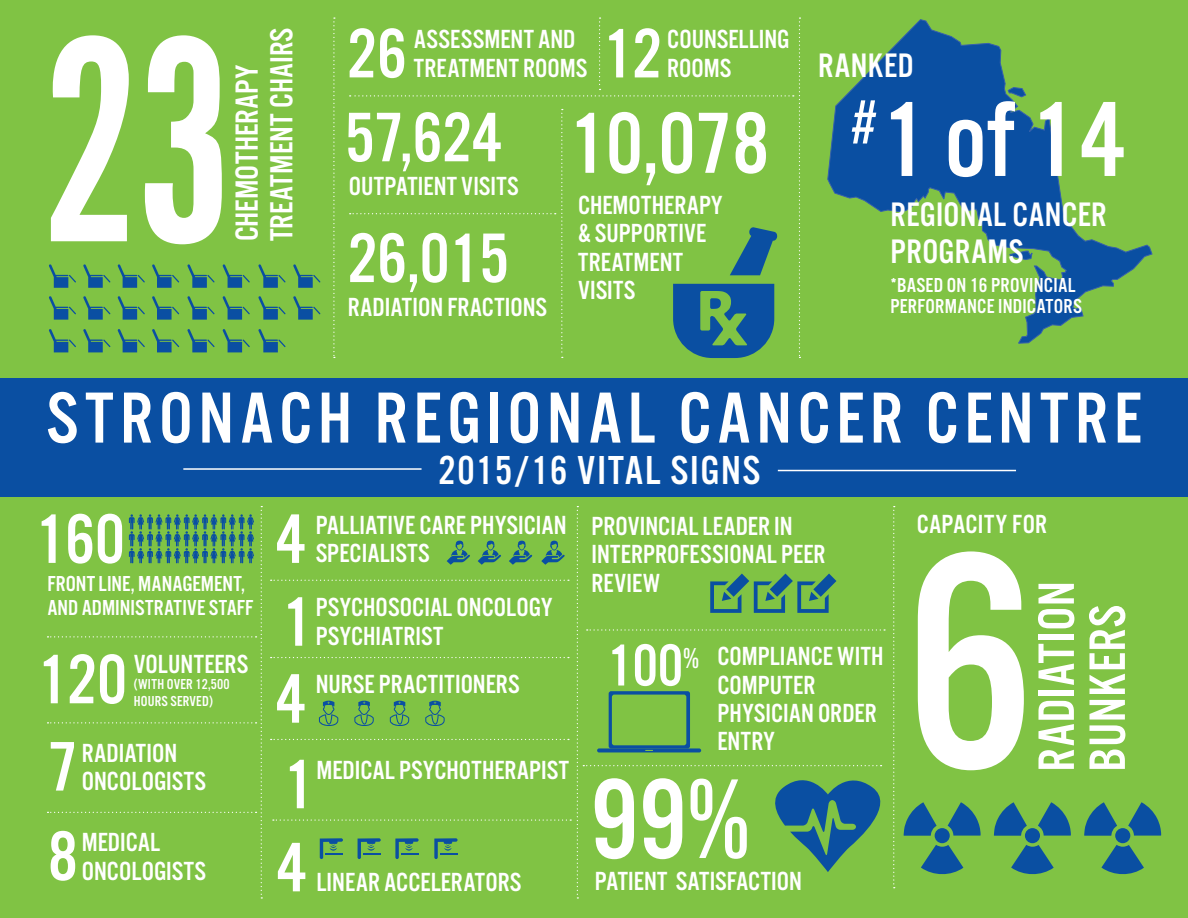
<style>
.page{position:relative;width:1188px;height:918px;background:#80c344}
.page>*{position:absolute;margin:0;border:0;box-sizing:border-box;transform-origin:0 0}
.t1{font:318.6px "Alternate Got No 3 D";color:#fff}
.t2{font:304.2px "Alternate Got No 1 D";color:#fff}
.t3{font:117.9px "Alternate Got No 3 D";color:#fff}
.t4{font:111px "Alternate Got No 3 D";color:#fff}
.t5{font:90px "Alternate Got No 3 D";color:#fff}
.t6{font:75px "Alternate Got No 3 D";letter-spacing:.075em;color:#fff}
.t7{font:72.75px "Alternate Got No 3 D";color:#fff}
.t8{font:61.5px "Alternate Got No 3 D";color:#fff}
.t9{font:53.1px "Alternate Got No 3 D";letter-spacing:.01em;color:#fff}
.t10{font:42px "Alternate Got No 3 D";letter-spacing:.04em;color:#fff}
.t11{font:35.25px/36.9px "Alternate Got No 3 D";letter-spacing:.01em;color:#fff}
.t12{font:33.15px "Alternate Got No 3 D";color:#fff}
.t13{font:27.15px/28.5px "Alternate Got No 3 D";color:#fff}
.t14{font:22.5px/24px "Alternate Got No 3 D";color:#fff}
.t15{font:21px "Alternate Got No 3 D";letter-spacing:.01em;color:#fff}
.t16{font:15px "Alternate Got No 3 D";letter-spacing:.01em;color:#fff}
</style>
<div class="page">
<svg style="left:49px;top:264px;width:27px;height:24px"></svg>
<svg style="left:49px;top:329px;width:27px;height:23px"></svg>
<svg style="left:83px;top:264px;width:27px;height:24px"></svg>
<svg style="left:83px;top:329px;width:27px;height:23px"></svg>
<svg style="left:118px;top:264px;width:27px;height:24px"></svg>
<svg style="left:118px;top:329px;width:27px;height:23px"></svg>
<svg style="left:152px;top:264px;width:27px;height:24px"></svg>
<svg style="left:152px;top:329px;width:27px;height:23px"></svg>
<svg style="left:187px;top:264px;width:28px;height:24px"></svg>
<svg style="left:187px;top:329px;width:28px;height:23px"></svg>
<svg style="left:223px;top:264px;width:27px;height:24px"></svg>
<svg style="left:258px;top:264px;width:28px;height:24px"></svg>
<svg style="left:293px;top:264px;width:27px;height:24px"></svg>
<svg style="left:223px;top:329px;width:27px;height:23px"></svg>
<svg style="left:258px;top:329px;width:28px;height:23px"></svg>
<svg style="left:49px;top:296px;width:27px;height:24px"></svg>
<svg style="left:83px;top:296px;width:27px;height:24px"></svg>
<svg style="left:118px;top:296px;width:27px;height:24px"></svg>
<svg style="left:152px;top:296px;width:27px;height:24px"></svg>
<svg style="left:187px;top:296px;width:28px;height:24px"></svg>
<svg style="left:223px;top:296px;width:27px;height:24px"></svg>
<svg style="left:258px;top:296px;width:28px;height:24px"></svg>
<svg style="left:293px;top:296px;width:27px;height:24px"></svg>
<svg style="left:333px;top:17px;width:2px;height:341px"></svg>
<svg style="left:271px;top:580px;width:298px;height:1px"></svg>
<svg style="left:271px;top:657px;width:298px;height:1px"></svg>
<svg style="left:271px;top:739px;width:298px;height:1px"></svg>
<svg style="left:827px;top:19px;width:326px;height:325px"></svg>
<svg style="left:1008px;top:249px;width:26px;height:12px"></svg>
<svg style="left:921px;top:845px;width:42px;height:29px"></svg>
<svg style="left:904px;top:802px;width:33px;height:34px"></svg>
<svg style="left:948px;top:802px;width:33px;height:34px"></svg>
<div style="left:935px;top:828px;width:15px;height:15px;background:#0a4fa2;border-radius:50%"></div>
<svg style="left:1011px;top:845px;width:43px;height:29px"></svg>
<svg style="left:994px;top:802px;width:33px;height:34px"></svg>
<svg style="left:1038px;top:802px;width:33px;height:34px"></svg>
<div style="left:1025px;top:828px;width:15px;height:15px;background:#0a4fa2;border-radius:50%"></div>
<svg style="left:1101px;top:845px;width:43px;height:29px"></svg>
<svg style="left:1084px;top:802px;width:33px;height:34px"></svg>
<svg style="left:1128px;top:802px;width:33px;height:34px"></svg>
<div style="left:1115px;top:828px;width:16px;height:15px;background:#0a4fa2;border-radius:50%"></div>
<svg style="left:48px;top:506px;width:214px;height:393px"></svg>
<svg style="left:447px;top:541px;width:23px;height:24px"></svg>
<svg style="left:478px;top:541px;width:23px;height:24px"></svg>
<svg style="left:509px;top:541px;width:24px;height:24px"></svg>
<svg style="left:541px;top:541px;width:24px;height:24px"></svg>
<svg style="left:350px;top:17px;width:450px;height:341px"></svg>
<svg style="left:319px;top:701px;width:19px;height:25px"></svg>
<svg style="left:354px;top:701px;width:20px;height:25px"></svg>
<svg style="left:390px;top:701px;width:19px;height:25px"></svg>
<svg style="left:425px;top:701px;width:20px;height:25px"></svg>
<svg style="left:320px;top:838px;width:23px;height:21px"></svg>
<svg style="left:358px;top:838px;width:23px;height:21px"></svg>
<svg style="left:395px;top:838px;width:24px;height:21px"></svg>
<svg style="left:577px;top:506px;width:319px;height:393px"></svg>
<div style="left:0;top:379px;width:1188px;height:118px;background:#0a4fa2"></div>
<hr style="left:778px;top:470px;width:238px;height:1px;background:#fff">
<hr style="left:183px;top:468px;width:239px;height:2px;background:#fff">
<svg style="left:434px;top:838px;width:24px;height:21px"></svg>
<svg style="left:273px;top:819px;width:298px;height:2px"></svg>
<p class="t2" style="left:38px;top:-20px;width:199px">23</p>
<p class="t12" style="left:229px;top:241px;width:178px;rotate:-90deg">CHEMOTHERAPY</p>
<p class="t12" style="left:264px;top:241px;width:215px;rotate:-90deg">TREATMENT CHAIRS</p>
<p class="t7" style="left:347px;top:15px;width:61px">26</p>
<p class="t7" style="left:603px;top:15px;width:60px">12</p>
<p class="t13" style="left:414px;top:26px;width:175px">ASSESSMENT AND<br>TREATMENT ROOMS</p>
<p class="t13" style="left:667px;top:26px;width:124px">COUNSELLING</p>
<p class="t13" style="left:667px;top:54px;width:66px">ROOMS</p>
<p class="t7" style="left:345px;top:99px;width:158px">57,624</p>
<p class="t5" style="left:569px;top:95px;width:201px">10,078</p>
<p class="t13" style="left:349px;top:173px;width:171px">OUTPATIENT VISITS</p>
<p class="t13" style="left:578px;top:192px;width:146px">CHEMOTHERAPY &amp; SUPPORTIVE</p>
<p class="t13" style="left:578px;top:248px;width:107px">TREATMENT<br>VISITS</p>
<p class="t7" style="left:348px;top:220px;width:163px">26,015</p>
<p class="t13" style="left:348px;top:293px;width:201px">RADIATION FRACTIONS</p>
<p class="t11" style="left:818px;top:48px;width:97px">RANKED</p>
<p class="t4" style="left:850px;top:81px;width:277px"><sup>#</sup>1 of 14</p>
<p class="t11" style="left:890px;top:197px;width:218px">REGIONAL CANCER<br>PROGRAMS</p>
<p class="t15" style="left:890px;top:274px;width:187px">*BASED ON 16 PROVINCIAL</p>
<p class="t15" style="left:890px;top:295px;width:193px">PERFORMANCE INDICATORS</p>
<p class="t6" style="left:46px;top:378px;width:1097px">STRONACH REGIONAL CANCER CENTRE</p>
<p class="t10" style="left:438px;top:448px;width:323px">2015/16 VITAL SIGNS</p>
<p class="t7" style="left:36px;top:500px;width:91px">160</p>
<p class="t7" style="left:276px;top:500px;width:31px">4</p>
<p class="t14" style="left:47px;top:572px;width:208px">FRONT LINE, MANAGEMENT,<br>AND ADMINISTRATIVE STAFF</p>
<p class="t7" style="left:38px;top:641px;width:91px">120</p>
<p class="t7" style="left:48px;top:728px;width:31px">7</p>
<p class="t13" style="left:134px;top:650px;width:116px">VOLUNTEERS</p>
<p class="t16" style="left:134px;top:677px;width:97px">(WITH OVER 12,500</p>
<p class="t16" style="left:134px;top:693px;width:81px">HOURS SERVED)</p>
<p class="t13" style="left:82px;top:739px;width:126px">RADIATION<br>ONCOLOGISTS</p>
<p class="t7" style="left:48px;top:817px;width:31px">8</p>
<p class="t13" style="left:82px;top:829px;width:126px">MEDICAL<br>ONCOLOGISTS</p>
<p class="t7" style="left:282px;top:583px;width:31px">1</p>
<p class="t7" style="left:276px;top:660px;width:31px">4</p>
<p class="t7" style="left:284px;top:746px;width:31px">1</p>
<p class="t7" style="left:277px;top:829px;width:31px">4</p>
<p class="t13" style="left:316px;top:511px;width:253px">PALLIATIVE CARE PHYSICIAN<br>SPECIALISTS</p>
<p class="t13" style="left:316px;top:594px;width:239px">PSYCHOSOCIAL ONCOLOGY<br>PSYCHIATRIST</p>
<p class="t13" style="left:316px;top:671px;width:205px">NURSE PRACTITIONERS</p>
<p class="t13" style="left:317px;top:756px;width:254px">MEDICAL PSYCHOTHERAPIST</p>
<p class="t13" style="left:317px;top:868px;width:206px">LINEAR ACCELERATORS</p>
<p class="t13" style="left:592px;top:512px;width:203px">PROVINCIAL LEADER IN</p>
<p class="t13" style="left:592px;top:541px;width:236px">INTERPROFESSIONAL PEER</p>
<p class="t13" style="left:592px;top:569px;width:70px">REVIEW</p>
<p class="t8" style="left:607px;top:633px;width:93px">100<sup>%</sup></p>
<p class="t13" style="left:717px;top:643px;width:168px">COMPLIANCE WITH</p>
<p class="t13" style="left:717px;top:671px;width:99px">COMPUTER</p>
<p class="t13" style="left:717px;top:699px;width:161px">PHYSICIAN ORDER</p>
<p class="t13" style="left:717px;top:728px;width:59px">ENTRY</p>
<p class="t3" style="left:590px;top:757px;width:161px">99%</p>
<p class="t13" style="left:595px;top:868px;width:209px">PATIENT SATISFACTION</p>
<p class="t13" style="left:917px;top:510px;width:132px">CAPACITY FOR</p>
<p class="t1" style="left:905px;top:493px;width:132px">6</p>
<p class="t9" style="left:1028px;top:772px;width:192px;rotate:-90deg">RADIATION</p>
<p class="t9" style="left:1079px;top:772px;width:168px;rotate:-90deg">BUNKERS</p>
</div>
